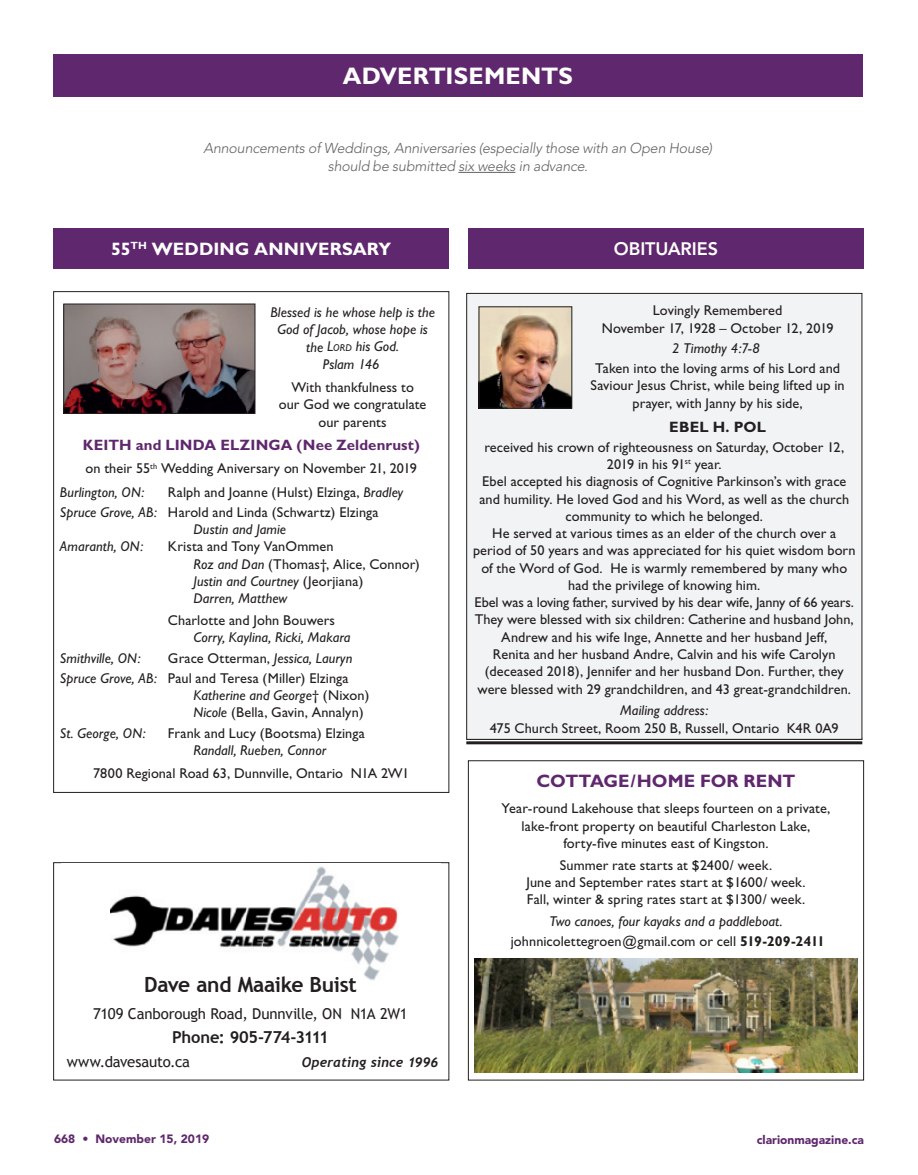
<style>
.page{position:relative;width:918px;height:1175px;background:#fff}
.page>*{position:absolute;margin:0;border:0;box-sizing:border-box;transform-origin:0 0}
.t1{font:700 24px "Gill Sans";color:#fff}
.t2{font:700 21px "Trebuchet MS";letter-spacing:-.015em;color:#231f20}
.t3{font:700 18px "Gill Sans";letter-spacing:.005em;color:#fff}
.t4{font:700 18px "Gill Sans";letter-spacing:.005em;color:#5f276d}
.t5{font:800 18px "Avenir";letter-spacing:-.005em;color:#fff}
.t6{font:700 16.5px "Trebuchet MS";letter-spacing:-.02em;color:#231f20}
.t7{font:15px "Trebuchet MS";letter-spacing:-.01em;color:#231f20}
.t8{font:700 15px "Gill Sans";letter-spacing:.01em;color:#5f276d}
.t9{font:700 15px "Gill Sans";letter-spacing:.01em;color:#231f20}
.t10{font:14.25px/17.2px "Gill Sans";letter-spacing:.005em;color:#231f20;text-align:center}
.t11{font:italic 14.25px/17.2px "Gill Sans";letter-spacing:.005em;color:#231f20;text-align:center}
.t12{font:italic 300 14.25px/18px "Avenir";letter-spacing:-.01em;color:#636366;text-align:center}
.t13{font:italic 700 13.5px "Trebuchet";color:#231f20}
.t14{font:900 12px "Avenir";color:#5f276d}
.s1{font-style:inherit}
.s2{font-size:10.05px}
.s3{font-style:italic}
.s4{font-style:normal}
.s5{font-weight:700;font-style:normal}
</style>
<div class="page">
<hr style="left:458px;top:172px;width:57px;height:1px;background:#636366">
<div style="left:53px;top:55px;width:809px;height:42px;background:#5f276d"></div>
<div style="left:53px;top:228px;width:396px;height:41px;background:#5f276d"></div>
<img style="left:65px;top:306px;width:188px;height:106px">
<div style="left:63px;top:304px;width:192px;height:110px;border:1px solid #231f20"></div>
<div style="left:468px;top:228px;width:396px;height:41px;background:#5f276d"></div>
<hr style="left:466px;top:741px;width:396px;height:3px;background:#231f20">
<div style="left:467px;top:293px;width:395px;height:446px;background:#f2f3f4"></div>
<img style="left:481px;top:308px;width:89px;height:98px">
<div style="left:479px;top:306px;width:93px;height:102px;border:1px solid #231f20"></div>
<div style="left:468px;top:760px;width:396px;height:320px;border:1px solid #231f20"></div>
<img style="left:475px;top:958px;width:382px;height:114px">
<div style="left:53px;top:862px;width:396px;height:218px;border:1px solid #231f20"></div>
<div style="left:62px;top:863px;width:379px;height:125px;background:#fff"></div>
<img style="left:111px;top:866px;width:287px;height:114px">
<h1 class="t1" style="left:343px;top:61px;width:231px">ADVERTISEMENTS</h1>
<p class="t12" style="left:203px;top:139px;width:510px">Announcements of Weddings, Anniversaries (especially those with an Open House) should be submitted six weeks in advance.</p>
<p class="t3" style="left:111px;top:239px;width:281px">55<sup>TH</sup> WEDDING ANNIVERSARY</p>
<p class="t11" style="left:270px;top:303px;width:166px">Blessed is he whose help is the<br>God of Jacob, whose hope is the <span class="s1">L</span><span class="s2">ord</span> his God.<br>Pslam 146</p>
<p class="t10" style="left:279px;top:378px;width:149px">With thankfulness to<br>our God we congratulate our parents</p>
<p class="t8" style="left:83px;top:436px;width:339px">KEITH and LINDA ELZINGA (Nee Zeldenrust)</p>
<p class="t10" style="left:60px;top:457px;width:359px;line-height:23.2px;text-align:left;text-indent:25px">on their 55<sup>th</sup> Wedding Aniversary on November 21, 2019<br><span class="s3">Burlington, ON:</span></p>
<p class="t10" style="left:60px;top:482px;width:345px;line-height:20.2px;text-align:left;text-indent:108px">Ralph and Joanne (Hulst) Elzinga, <span class="s3">Bradley<br>Spruce Grove, AB:</span> Harold and Linda (Schwartz) Elzinga</p>
<p class="t11" style="left:193px;top:521px;width:94px">Dustin and Jamie</p>
<p class="t11" style="left:60px;top:538px;width:85px">Amaranth, ON:</p>
<p class="t10" style="left:193px;top:538px;width:228px;text-align:left;text-indent:-25px">Krista and Tony VanOmmen<br><span class="s3">Roz and Dan</span> (Thomas†, Alice, Connor)<br><span class="s3">Justin and Courtney</span> (Jeorjiana)<br><span class="s3">Darren, Matthew</span></p>
<p class="t10" style="left:168px;top:611px;width:169px">Charlotte and John Bouwers</p>
<p class="t11" style="left:193px;top:629px;width:159px">Corry, Kaylina, Ricki, Makara</p>
<p class="t11" style="left:60px;top:649px;width:82px">Smithville, ON:</p>
<p class="t10" style="left:60px;top:647px;width:294px;line-height:20.2px;text-align:right">Grace Otterman, <span class="s3">Jessica, Lauryn<br>Spruce Grove, AB:</span> Paul and Teresa (Miller) Elzinga</p>
<p class="t10" style="left:193px;top:686px;width:177px;text-align:left"><span class="s3">Katherine and George</span>† (Nixon)<br><span class="s3">Nicole</span> (Bella, Gavin, Annalyn)</p>
<p class="t11" style="left:60px;top:724px;width:87px">St. George, ON:</p>
<p class="t10" style="left:168px;top:724px;width:198px">Frank and Lucy (Bootsma) Elzinga</p>
<p class="t11" style="left:193px;top:741px;width:134px">Randall, Rueben, Connor</p>
<p class="t10" style="left:93px;top:764px;width:318px">7800 Regional Road 63, Dunnville, Ontario N1A 2W1</p>
<h2 class="t2" style="left:144px;top:971px;width:214px">Dave and Maaike Buist</h2>
<p class="t7" style="left:93px;top:1004px;width:316px">7109 Canborough Road, Dunnville, ON N1A 2W1</p>
<p class="t6" style="left:172px;top:1026px;width:158px">Phone: 905-774-3111</p>
<p class="t7" style="left:67px;top:1053px;width:125px">www.davesauto.ca</p>
<p class="t13" style="left:302px;top:1054px;width:138px">Operating since 1996</p>
<p class="t5" style="left:614px;top:238px;width:106px">OBITUARIES</p>
<p class="t10" style="left:602px;top:302px;width:233px">Lovingly Remembered<br>November 17, 1928 – October 12, 2019</p>
<p class="t11" style="left:672px;top:339px;width:89px">2 Timothy 4:7-8</p>
<p class="t10" style="left:591px;top:359px;width:256px">Taken into the loving arms of his Lord and<br>Saviour Jesus Christ, while being lifted up in prayer, with Janny by his side,</p>
<p class="t9" style="left:669px;top:417px;width:98px">EBEL H. POL</p>
<p class="t10" style="left:473px;top:438px;width:384px">received his crown of righteousness on Saturday, October 12, 2019 in his 91<sup>st</sup> year.<br>Ebel accepted his diagnosis of Cognitive Parkinson’s with grace and humility. He loved God and his Word, as well as the church community to which he belonged.<br>He served at various times as an elder of the church over a period of 50 years and was appreciated for his quiet wisdom born of the Word of God. He is warmly remembered by many who had the privilege of knowing him.<br>Ebel was a loving father, survived by his dear wife, Janny of 66 years.<br>They were blessed with six children: Catherine and husband John, Andrew and his wife Inge, Annette and her husband Jeff,<br>Renita and her husband Andre, Calvin and his wife Carolyn (deceased 2018), Jennifer and her husband Don. Further, they were blessed with 29 grandchildren, and 43 great-grandchildren.</p>
<p class="t11" style="left:620px;top:702px;width:90px">Mailing address:</p>
<p class="t10" style="left:490px;top:719px;width:350px">475 Church Street, Room 250 B, Russell, Ontario K4R 0A9</p>
<p class="t4" style="left:537px;top:770px;width:260px">COTTAGE/HOME FOR RENT</p>
<p class="t10" style="left:502px;top:799px;width:330px">Year-round Lakehouse that sleeps fourteen on a private, lake-front property on beautiful Charleston Lake, forty-five minutes east of Kingston.</p>
<p class="t10" style="left:526px;top:856px;width:281px">Summer rate starts at $2400/ week.<br>June and September rates start at $1600/ week.<br>Fall, winter &amp; spring rates start at $1300/ week.</p>
<p class="t11" style="left:511px;top:910px;width:316px;line-height:20.2px">Two canoes, four kayaks and a paddleboat. <span class="s4">johnnicolettegroen@gmail.com or cell</span> <span class="s5">519-209-2411</span></p>
<p class="t14" style="left:54px;top:1131px;width:157px">668 • November 15, 2019</p>
<p class="t14" style="left:757px;top:1132px;width:109px">clarionmagazine.ca</p>
</div>
